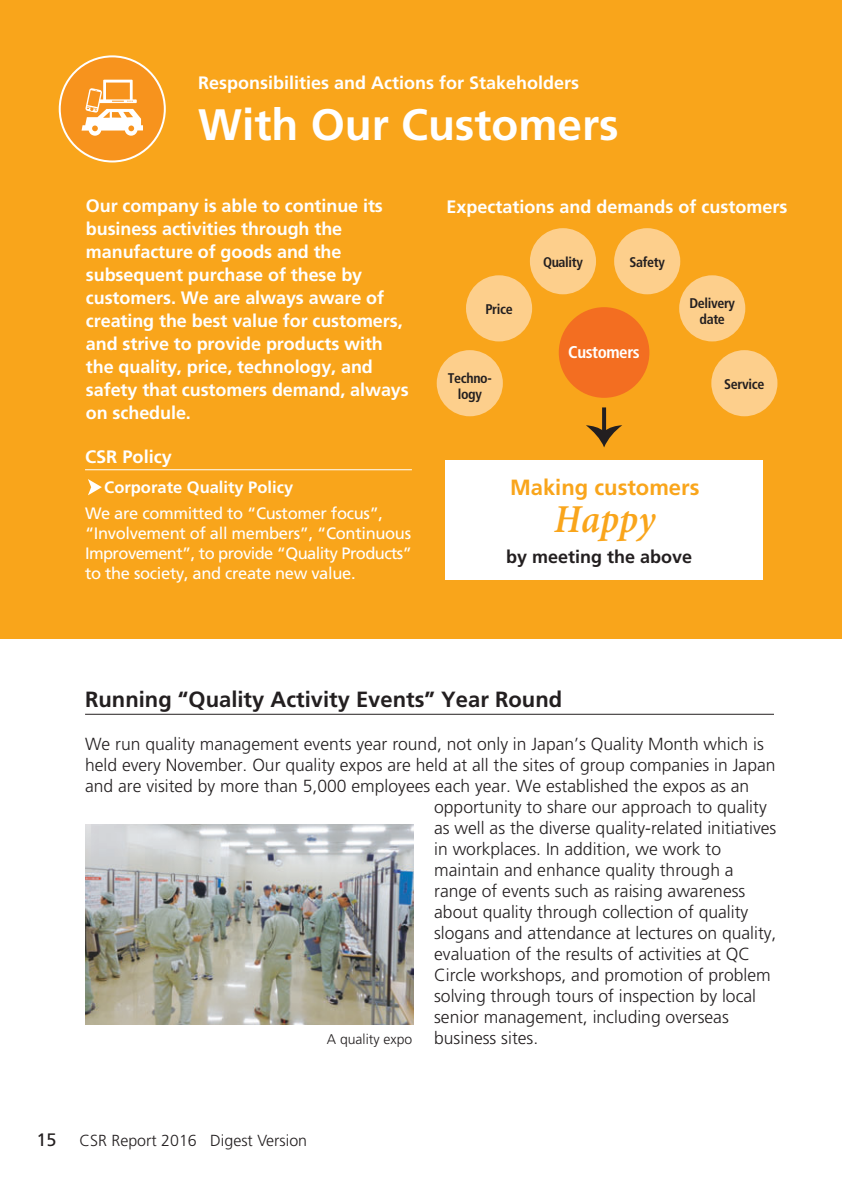
<style>
.page{position:relative;width:842px;height:1191px;background:#fff}
.page>*{position:absolute;margin:0;border:0;box-sizing:border-box;transform-origin:0 0}
.t1{font:700 44px "Frutiger LT Std";color:#fff}
.t2{font:italic 600 condensed 40px "Minion Pro";color:#f9a51b}
.t3{font:700 22px "Frutiger LT Std";color:#231f20}
.t4{font:700 22px "Frutiger LT Std";color:#f9a51b}
.t5{font:700 18px/23px "Frutiger LT Std";letter-spacing:-.005em;color:#fff}
.t6{font:700 18px "Frutiger LT Std";color:#231f20}
.t7{font:18px "Frutiger LT Std";color:#231f20}
.t8{font:300 17.6px "Frutiger LT Std";color:#231f20}
.t9{font:700 condensed 17px "Frutiger LT Std";letter-spacing:-.025em;color:#fff}
.t10{font:16.4px/20px "Frutiger LT Std";letter-spacing:-.02em;color:#fff}
.t11{font:700 16.4px "Frutiger LT Std";color:#fff}
.t12{font:300 16px "Frutiger LT Std";color:#231f20}
.t13{font:700 condensed 14px/16px "Frutiger LT Std";letter-spacing:-.025em;color:#231f20;text-align:center}
.t14{font:300 14px "Frutiger LT Std";color:#231f20}
</style>
<div class="page">
<hr style="left:85px;top:714px;width:689px;height:1px;background:#231f20">
<div style="left:0;top:0;width:842px;height:638px;background:#f9a51b"></div>
<div style="left:445px;top:460px;width:318px;height:119px;background:#fff"></div>
<div style="left:559px;top:307px;width:90px;height:91px;background:#f36e21;border-radius:50%"></div>
<svg style="left:602px;top:407px;width:4px;height:18px"></svg>
<svg style="left:586px;top:425px;width:36px;height:22px"></svg>
<hr style="left:85px;top:469px;width:327px;height:1px;background:#fff">
<svg style="left:88px;top:479px;width:14px;height:16px"></svg>
<div style="left:60px;top:56px;width:105px;height:105px;background:#f7931d;border-radius:50%"></div>
<div style="left:59px;top:55px;width:107px;height:107px;border:2px solid #fff;border-radius:50%"></div>
<svg style="left:82px;top:80px;width:61px;height:56px"></svg>
<img style="left:85px;top:825px;width:328px;height:200px">
<div style="left:530px;top:228px;width:66px;height:66px;background:#fdcf8c;border-radius:50%"></div>
<div style="left:466px;top:275px;width:66px;height:66px;background:#fdcf8c;border-radius:50%"></div>
<div style="left:437px;top:350px;width:66px;height:66px;background:#fdcf8c;border-radius:50%"></div>
<div style="left:614px;top:228px;width:66px;height:66px;background:#fdcf8c;border-radius:50%"></div>
<div style="left:679px;top:275px;width:66px;height:66px;background:#fdcf8c;border-radius:50%"></div>
<div style="left:711px;top:350px;width:66px;height:66px;background:#fdcf8c;border-radius:50%"></div>
<p class="t5" style="left:198px;top:72px;width:383px">Responsibilities and Actions for Stakeholders</p>
<h1 class="t1" style="left:198px;top:103px;width:422px">With Our Customers</h1>
<p class="t5" style="left:86px;top:195px;width:298px">Our company is able to continue its</p>
<p class="t5" style="left:446px;top:196px;width:343px">Expectations and demands of customers</p>
<p class="t5" style="left:86px;top:218px;width:324px">business activities through the manufacture of goods and the subsequent purchase of these by customers. We are always aware of creating the best value for customers, and strive to provide products with the quality, price, technology, and safety that customers demand, always on schedule.</p>
<p class="t13" style="left:629px;top:255px;width:37px">Safety</p>
<p class="t13" style="left:543px;top:255px;width:41px">Quality</p>
<p class="t13" style="left:689px;top:296px;width:47px">Delivery date</p>
<p class="t13" style="left:485px;top:301px;width:29px">Price</p>
<p class="t9" style="left:568px;top:343px;width:73px">Customers</p>
<p class="t13" style="left:448px;top:371px;width:46px">Techno&shy;logy</p>
<p class="t13" style="left:724px;top:377px;width:42px">Service</p>
<p class="t5" style="left:85px;top:446px;width:89px">CSR Policy</p>
<p class="t11" style="left:104px;top:480px;width:190px">Corporate Quality Policy</p>
<p class="t10" style="left:85px;top:503px;width:328px">We are committed to “Customer focus”, “Involvement of all members”, “Continuous Improvement”, to provide “Quality Products” to the society, and create new value.</p>
<p class="t4" style="left:510px;top:477px;width:191px">Making customers</p>
<h2 class="t2" style="left:554px;top:495px;width:103px">Happy</h2>
<p class="t6" style="left:506px;top:548px;width:188px">by meeting the above</p>
<p class="t3" style="left:85px;top:689px;width:479px">Running “Quality Activity Events” Year Round</p>
<p class="t8" style="left:85px;top:733px;width:680px">We run quality management events year round, not only in Japan’s Quality Month which is</p>
<p class="t8" style="left:85px;top:754px;width:692px">held every November. Our quality expos are held at all the sites of group companies in Japan</p>
<p class="t8" style="left:85px;top:775px;width:666px">and are visited by more than 5,000 employees each year. We established the expos as an</p>
<p class="t8" style="left:434px;top:796px;width:334px">opportunity to share our approach to quality</p>
<p class="t8" style="left:434px;top:817px;width:344px">as well as the diverse quality-related initiatives</p>
<p class="t8" style="left:434px;top:838px;width:288px">in workplaces. In addition, we work to</p>
<p class="t8" style="left:434px;top:859px;width:301px">maintain and enhance quality through a</p>
<p class="t8" style="left:434px;top:880px;width:313px">range of events such as raising awareness</p>
<p class="t8" style="left:434px;top:901px;width:316px">about quality through collection of quality</p>
<p class="t8" style="left:434px;top:922px;width:344px">slogans and attendance at lectures on quality,</p>
<p class="t8" style="left:434px;top:943px;width:317px">evaluation of the results of activities at QC</p>
<p class="t8" style="left:434px;top:964px;width:338px">Circle workshops, and promotion of problem</p>
<p class="t8" style="left:434px;top:985px;width:323px">solving through tours of inspection by local</p>
<p class="t8" style="left:434px;top:1006px;width:296px">senior management, including overseas</p>
<p class="t8" style="left:434px;top:1027px;width:106px">business sites.</p>
<p class="t14" style="left:327px;top:1031px;width:87px">A quality expo</p>
<p class="t7" style="left:36px;top:1129px;width:22px">15</p>
<p class="t12" style="left:79px;top:1131px;width:229px">CSR Report 2016 Digest Version</p>
</div>
